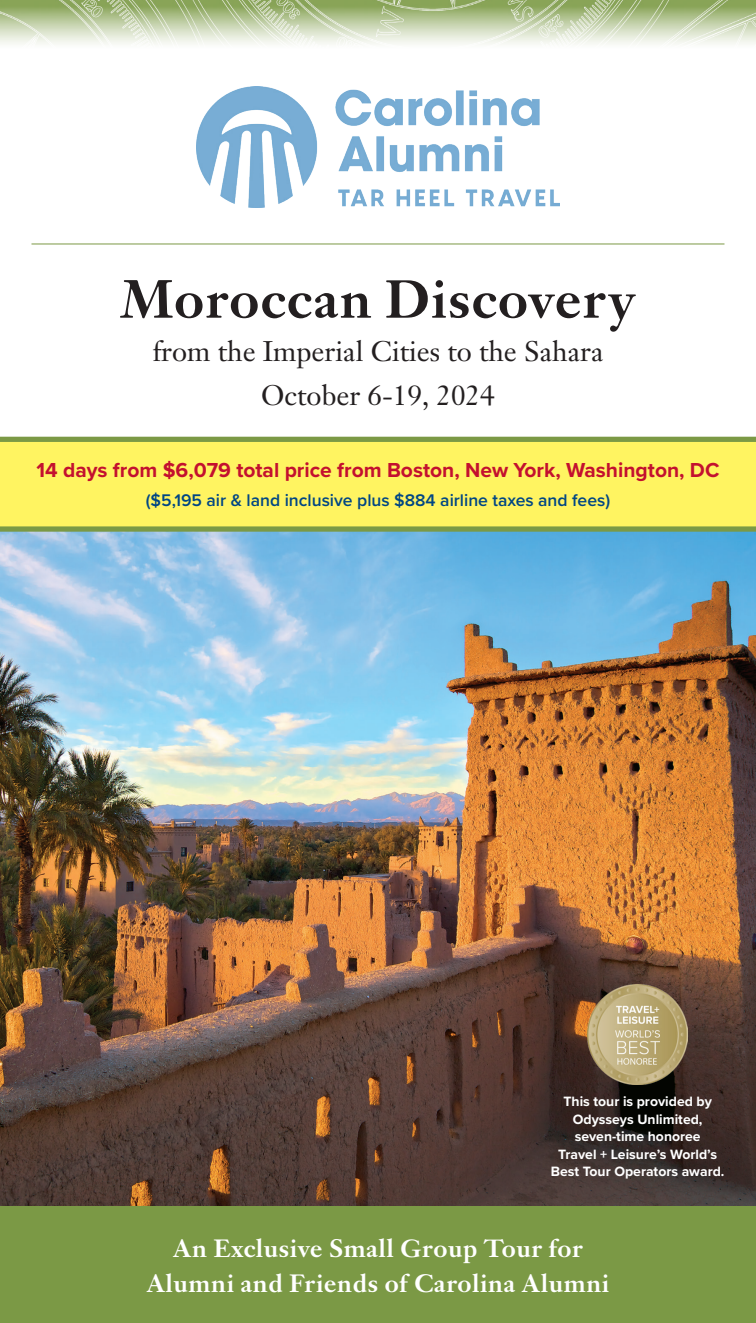
<style>
.page{position:relative;width:756px;height:1323px;background:#fff}
.page>*{position:absolute;margin:0;border:0;box-sizing:border-box;transform-origin:0 0}
.t1{font:500 56px "Janson URW";color:#231f20}
.t2{font:28px "Janson Text LT Pro";color:#231f20}
.t3{font:500 26.25px/35px "Janson URW";color:#fff;text-align:center}
.t4{font:700 21px "Proxima Nova";color:#c3102f}
.t5{font:600 17.5px "Proxima Nova";color:#004684}
.t6{font:700 14px/17.5px "Proxima Nova";color:#fff;text-align:center}
</style>
<div class="page">
<img style="left:0;top:532px;width:756px;height:674px">
<div style="left:0;top:1206px;width:756px;height:117px;background:#7b9945"></div>
<div style="left:0;top:439px;width:756px;height:88px;background:#fff461"></div>
<div style="left:0;top:437px;width:756px;height:5px;background:#7b9945"></div>
<div style="left:0;top:526px;width:756px;height:6px;background:#7b9945"></div>
<img style="left:0;top:0;width:756px;height:44px">
<img style="left:588px;top:985px;width:100px;height:99px">
<hr style="left:32px;top:244px;width:692px;height:1px;background:#7b9945">
<img style="left:196px;top:86px;width:364px;height:121px">
<p class="t1" style="left:120px;top:268px;width:518px">Moroccan Discovery</p>
<p class="t2" style="left:152px;top:334px;width:453px">from the Imperial Cities to the Sahara</p>
<p class="t2" style="left:261px;top:378px;width:235px">October 6-19, 2024</p>
<p class="t4" style="left:37px;top:454px;width:684px">14 days from $6,079 total price from Boston, New York, Washington, DC</p>
<p class="t5" style="left:146px;top:488px;width:466px">($5,195 air &amp; land inclusive plus $884 airline taxes and fees)</p>
<p class="t6" style="left:551px;top:1092px;width:175px">This tour is provided by<br>Odysseys Unlimited, seven-time honoree<br>Travel + Leisure’s World’s<br>Best Tour Operators award.</p>
<p class="t3" style="left:146px;top:1231px;width:465px">An Exclusive Small Group Tour for<br>Alumni and Friends of Carolina Alumni</p>
</div>
